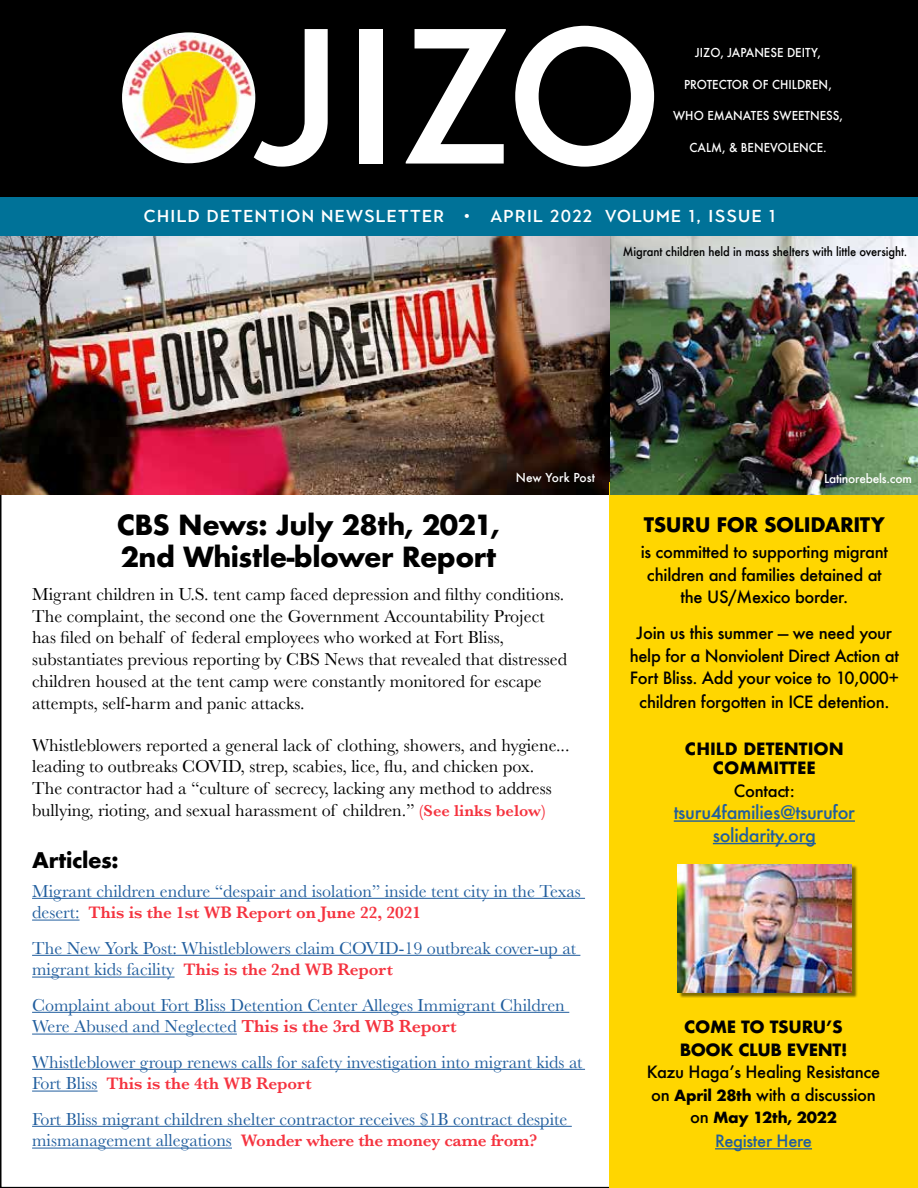
<style>
.page{position:relative;width:918px;height:1188px;background:#fff}
.page>*{position:absolute;margin:0;border:0;box-sizing:border-box;transform-origin:0 0}
.t1{font:500 192.15px "Town 10 Display";color:#fff}
.t2{font:700 27px/32.4px "Futura";letter-spacing:-.02em;color:#000}
.t3{font:700 21px "Futura";letter-spacing:-.02em;color:#000}
.t4{font:700 19.5px "Futura";letter-spacing:-.02em;color:#000}
.t5{font:18px/21.8px "Baskerville";color:#000}
.t6{font:18px/21.8px "Baskerville";color:#215e9e}
.t7{font:500 18px/22.5px "Futura";letter-spacing:-.02em;color:#215e9e;text-align:center}
.t8{font:600 17.25px "Baskerville";color:#f5333f}
.t9{font:500 17.25px "Town 10 Display";letter-spacing:.08em;color:#fff}
.t10{font:500 16.5px/22.5px "Futura";letter-spacing:-.02em;color:#000;text-align:center}
.t11{font:700 16.5px/22.5px "Futura";letter-spacing:-.02em;color:#000}
.t12{font:700 16.5px/19.8px "Futura";color:#000;text-align:center}
.t13{font:500 16.5px "Futura";letter-spacing:-.02em;color:#215e9e}
.t14{font:700 15px "Futura";letter-spacing:-.02em;color:#000}
.t15{font:500 12px "Futura";color:#fff;scale:.95 1}
.t16{font:500 12px "Futura";letter-spacing:-.01em;color:#000;scale:.93 1}
.t17{font:500 12px "Futura";letter-spacing:-.02em;color:#fff}
.t18{font:500 12px "Futura";color:#fff}
.s1{font-size:24px}
.s2{font-weight:600;font-size:16.5px;color:#f5333f}
.s3{font-weight:400;font-size:18px;color:#215e9e}
.s4{font-weight:600;color:#f5333f}
.s5{font-weight:700;font-size:15px}
.s6{font-weight:500;font-size:16.5px}
</style>
<div class="page">
<hr style="left:32px;top:898px;width:553px;height:1px;background:#215e9e">
<hr style="left:32px;top:920px;width:48px;height:1px;background:#215e9e">
<hr style="left:32px;top:955px;width:548px;height:1px;background:#215e9e">
<hr style="left:32px;top:977px;width:143px;height:1px;background:#215e9e">
<hr style="left:32px;top:1012px;width:537px;height:1px;background:#215e9e">
<hr style="left:32px;top:1034px;width:205px;height:1px;background:#215e9e">
<hr style="left:32px;top:1069px;width:553px;height:1px;background:#215e9e">
<hr style="left:32px;top:1091px;width:66px;height:1px;background:#215e9e">
<hr style="left:32px;top:1126px;width:540px;height:1px;background:#215e9e">
<hr style="left:32px;top:1148px;width:200px;height:1px;background:#215e9e">
<img style="left:0;top:235px;width:610px;height:259px">
<div style="left:609px;top:483px;width:309px;height:705px;background:#ffd600"></div>
<hr style="left:674px;top:820px;width:181px;height:2px;background:#215e9e">
<hr style="left:713px;top:843px;width:103px;height:1px;background:#215e9e">
<img style="left:610px;top:235px;width:308px;height:259px">
<div style="left:679px;top:866px;width:179px;height:132px;background:#000;opacity:.5"></div>
<img style="left:677px;top:864px;width:175px;height:128px">
<div style="left:1px;top:0;width:917px;height:199px;background:#000"></div>
<img style="left:122px;top:32px;width:133px;height:131px">
<img style="left:142px;top:51px;width:96px;height:97px;border-radius:48px">
<div style="left:0;top:197px;width:918px;height:38px;background:#007298"></div>
<hr style="left:715px;top:1148px;width:97px;height:1px;background:#215e9e">
<h1 class="t1" style="left:247px;top:-14px;width:416px">JIZO</h1>
<p class="t15" style="left:695px;top:45px;width:134px">JIZO, JAPANESE DEITY,</p>
<p class="t15" style="left:684px;top:76px;width:157px">PROTECTOR OF CHILDREN,</p>
<p class="t15" style="left:673px;top:108px;width:180px">WHO EMANATES SWEETNESS,</p>
<p class="t15" style="left:689px;top:139px;width:146px">CALM, &amp; BENEVOLENCE.</p>
<p class="t9" style="left:144px;top:206px;width:302px">CHILD DETENTION NEWSLETTER</p>
<p class="t9" style="left:463px;top:206px;width:314px"><span class="s1">•</span> APRIL 2022 VOLUME 1, ISSUE 1</p>
<p class="t16" style="left:623px;top:244px;width:307px">Migrant children held in mass shelters with little oversight.</p>
<p class="t18" style="left:516px;top:469px;width:81px">New York Post</p>
<p class="t17" style="left:824px;top:470px;width:89px">Latinorebels.com</p>
<h2 class="t2" style="left:117px;top:508px;width:385px">CBS News: July 28th, 2021,<br>2nd Whistle-blower Report</h2>
<p class="t5" style="left:32px;top:583px;width:536px">Migrant children in U.S. tent camp faced depression and filthy conditions.<br>The complaint, the second one the Government Accountability Project has filed on behalf of federal employees who worked at Fort Bliss, substantiates previous reporting by CBS News that revealed that distressed children housed at the tent camp were constantly monitored for escape attempts, self-harm and panic attacks.</p>
<p class="t5" style="left:32px;top:734px;width:539px">Whistleblowers reported a general lack of clothing, showers, and hygiene... leading to outbreaks COVID, strep, scabies, lice, flu, and chicken pox.<br>The contractor had a “culture of secrecy, lacking any method to address bullying, rioting, and sexual harassment of children.” <span class="s2">(See links below)</span></p>
<p class="t3" style="left:32px;top:845px;width:88px">Articles:</p>
<p class="t6" style="left:32px;top:880px;width:550px">Migrant children endure “despair and isolation” inside tent city in the Texas</p>
<p class="t8" style="left:32px;top:901px;width:390px"><span class="s3">desert:</span> This is the 1st WB Report on June 22, 2021</p>
<p class="t6" style="left:32px;top:937px;width:545px">The New York Post: Whistleblowers claim COVID-19 outbreak cover-up at</p>
<p class="t8" style="left:32px;top:958px;width:362px"><span class="s3">migrant kids facility</span> This is the 2nd WB Report</p>
<p class="t6" style="left:32px;top:994px;width:534px">Complaint about Fort Bliss Detention Center Alleges Immigrant Children<br>Were Abused and Neglected <span class="s4">This is the 3rd WB Report</span></p>
<p class="t6" style="left:32px;top:1051px;width:552px">Whistleblower group renews calls for safety investigation into migrant kids at</p>
<p class="t8" style="left:32px;top:1072px;width:281px"><span class="s3">Fort Bliss</span> This is the 4th WB Report</p>
<p class="t6" style="left:32px;top:1108px;width:537px">Fort Bliss migrant children shelter contractor receives $1B contract despite</p>
<p class="t8" style="left:32px;top:1129px;width:507px"><span class="s3">mismanagement allegations</span> Wonder where the money came from?</p>
<p class="t4" style="left:644px;top:511px;width:243px">TSURU FOR SOLIDARITY</p>
<p class="t10" style="left:641px;top:541px;width:249px">is committed to supporting migrant children and families detained at the US/Mexico border.</p>
<p class="t10" style="left:630px;top:622px;width:271px">Join us this summer — we need your help for a Nonviolent Direct Action at<br>Fort Bliss. Add your voice to 10,000+</p>
<p class="t10" style="left:639px;top:691px;width:252px">children forgotten in ICE detention.</p>
<p class="t12" style="left:685px;top:738px;width:161px">CHILD DETENTION<br>COMMITTEE</p>
<p class="t10" style="left:734px;top:779px;width:62px">Contact:</p>
<p class="t7" style="left:674px;top:801px;width:183px">tsuru4families@tsurufor solidarity.org</p>
<p class="t11" style="left:680px;top:1016px;width:169px">COME TO TSURU’S<br>BOOK CLUB EVENT!</p>
<p class="t10" style="left:647px;top:1061px;width:235px;text-align:left">Kazu Haga’s Healing Resistance on <span class="s5">April 28th</span> with a discussion</p>
<p class="t14" style="left:690px;top:1107px;width:148px"><span class="s6">on</span> May 12th, 2022</p>
<p class="t13" style="left:715px;top:1130px;width:98px">Register Here</p>
</div>
